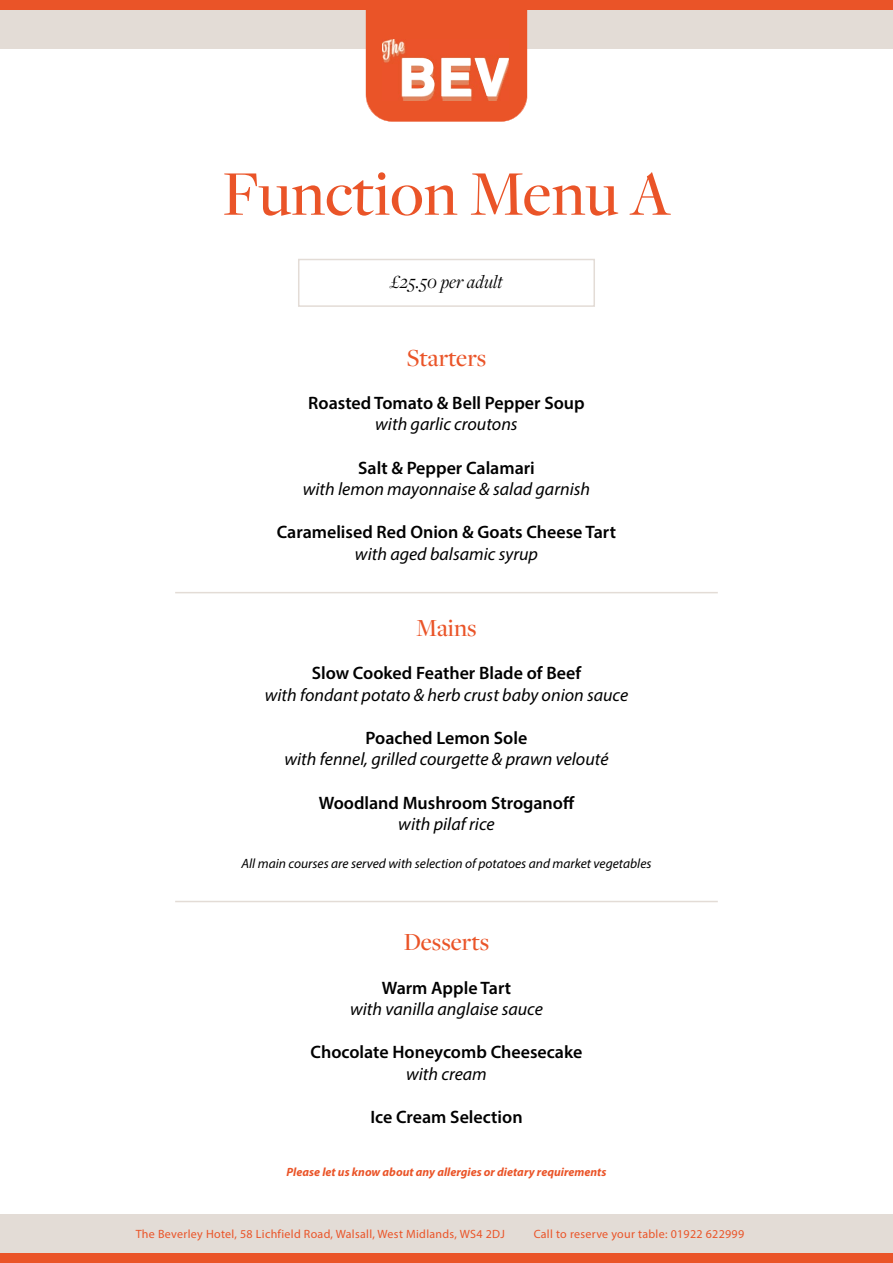
<style>
.page{position:relative;width:893px;height:1263px;background:#fff}
.page>*{position:absolute;margin:0;border:0;box-sizing:border-box;transform-origin:0 0}
.t1{font:500 66px "Freight Disp Pro";color:#ea5428}
.t2{font:500 25.5px "Freight Disp Pro";color:#ea5428}
.t3{font:italic 19.5px "Freight Disp Pro";color:#000}
.t4{font:600 18px "Myriad Pro";color:#000}
.t5{font:italic 18px "Myriad Pro";color:#000}
.t6{font:italic 13.5px "Myriad Pro";color:#000}
.t7{font:12px "Myriad Pro";letter-spacing:.025em;color:#ea5428}
.t8{font:italic 700 12px "Myriad Pro";color:#ea5428}
</style>
<div class="page">
<div style="left:298px;top:259px;width:297px;height:48px;border:2px solid #e3dcd6"></div>
<hr style="left:175px;top:592px;width:543px;height:1px;background:#e3dcd6">
<hr style="left:175px;top:901px;width:543px;height:1px;background:#e3dcd6">
<div style="left:0;top:0;width:893px;height:48px;background:#e3dcd6"></div>
<div style="left:0;top:0;width:893px;height:10px;background:#ea5428"></div>
<svg style="left:366px;top:10px;width:161px;height:112px;background:#ec724e"></svg>
<div style="left:0;top:1215px;width:893px;height:48px;background:#e3dcd6"></div>
<div style="left:0;top:1253px;width:893px;height:10px;background:#ea5428"></div>
<h1 class="t1" style="left:222px;top:150px;width:450px">Function Menu A</h1>
<p class="t3" style="left:390px;top:269px;width:114px">£25.50 per adult</p>
<h2 class="t2" style="left:407px;top:341px;width:81px">Starters</h2>
<p class="t4" style="left:308px;top:391px;width:278px">Roasted Tomato &amp; Bell Pepper Soup</p>
<p class="t5" style="left:375px;top:413px;width:144px">with garlic croutons</p>
<p class="t4" style="left:358px;top:456px;width:178px">Salt &amp; Pepper Calamari</p>
<p class="t5" style="left:303px;top:478px;width:289px">with lemon mayonnaise &amp; salad garnish</p>
<p class="t4" style="left:277px;top:521px;width:341px">Caramelised Red Onion &amp; Goats Cheese Tart</p>
<p class="t5" style="left:355px;top:543px;width:185px">with aged balsamic syrup</p>
<h2 class="t2" style="left:416px;top:611px;width:62px">Mains</h2>
<p class="t4" style="left:312px;top:661px;width:271px">Slow Cooked Feather Blade of Beef</p>
<p class="t5" style="left:265px;top:683px;width:365px">with fondant potato &amp; herb crust baby onion sauce</p>
<p class="t4" style="left:366px;top:726px;width:163px">Poached Lemon Sole</p>
<p class="t5" style="left:284px;top:748px;width:326px">with fennel, grilled courgette &amp; prawn velouté</p>
<p class="t4" style="left:319px;top:791px;width:257px">Woodland Mushroom Stroganoff</p>
<p class="t5" style="left:398px;top:813px;width:98px">with pilaf rice</p>
<p class="t6" style="left:241px;top:855px;width:412px">All main courses are served with selection of potatoes and market vegetables</p>
<h2 class="t2" style="left:404px;top:925px;width:87px">Desserts</h2>
<p class="t4" style="left:382px;top:976px;width:131px">Warm Apple Tart</p>
<p class="t5" style="left:350px;top:998px;width:194px">with vanilla anglaise sauce</p>
<p class="t4" style="left:311px;top:1041px;width:273px">Chocolate Honeycomb Cheesecake</p>
<p class="t5" style="left:406px;top:1063px;width:82px">with cream</p>
<p class="t4" style="left:370px;top:1105px;width:154px">Ice Cream Selection</p>
<p class="t8" style="left:287px;top:1164px;width:321px">Please let us know about any allergies or dietary requirements</p>
<p class="t7" style="left:136px;top:1227px;width:371px">The Beverley Hotel, 58 Lichfield Road, Walsall, West Midlands, WS4 2DJ</p>
<p class="t7" style="left:534px;top:1227px;width:212px">Call to reserve your table: 01922 622999</p>
</div>
